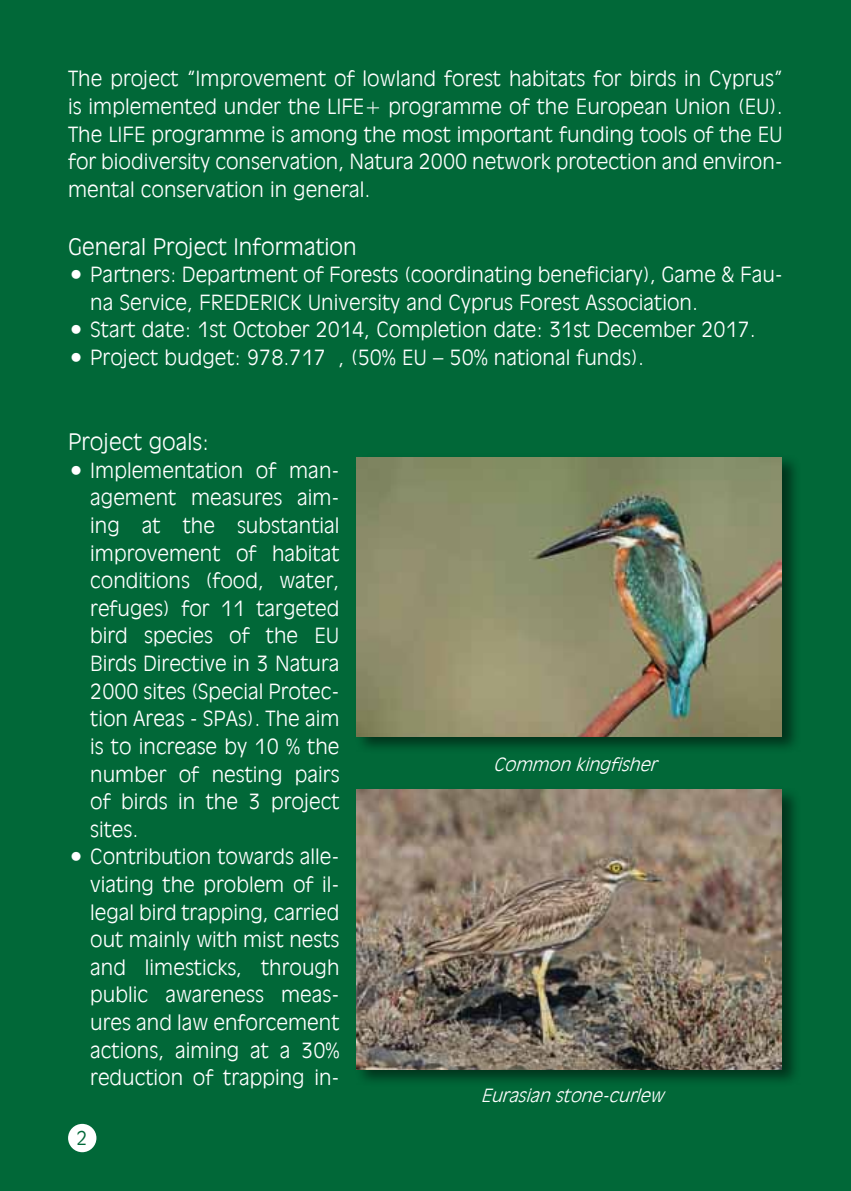
<style>
.page{position:relative;width:851px;height:1191px;background:#fff}
.page>*{position:absolute;margin:0;border:0;box-sizing:border-box;transform-origin:0 0}
.t1{font:300 25px "Mg Antique";color:#fff}
.t2{font:300 23px/27.6px "Mg Antique";color:#fff;text-align:justify}
.t3{font:300 21px "Mg Antique";color:#016838}
.t4{font:italic 300 20px "Mg Antique";color:#fff}
</style>
<div class="page">
<div style="left:0;top:0;width:850px;height:1191px;background:#016838"></div>
<div style="left:68px;top:1123px;width:28px;height:29px;background:#fff;border-radius:50%"></div>
<div style="left:354px;top:453px;width:447px;height:301px;background:#000;opacity:.5"></div>
<img style="left:356px;top:457px;width:425px;height:279px">
<div style="left:354px;top:786px;width:447px;height:301px;background:#000;opacity:.5"></div>
<img style="left:356px;top:790px;width:425px;height:279px">
<p class="t2" style="left:68px;top:65px;width:716px">The project “Improvement of lowland forest habitats for birds in Cyprus” is implemented under the LIFE+ programme of the European Union (EU).<br>The LIFE programme is among the most important funding tools of the EU for biodiversity conservation, Natura 2000 network protection and environ&shy;mental conservation in general.</p>
<p class="t1" style="left:68px;top:233px;width:290px">General Project Information</p>
<p class="t2" style="left:90px;top:261px;width:694px;text-indent:-22px">• Partners: Department of Forests (coordinating beneficiary), Game &amp; Fau&shy;na Service, FREDERICK University and Cyprus Forest Association.</p>
<p class="t2" style="left:68px;top:316px;width:689px">• Start date: 1st October 2014, Completion date: 31st December 2017.</p>
<p class="t2" style="left:68px;top:344px;width:577px">• Project budget: 978.717 €, (50% EU – 50% national funds).</p>
<p class="t1" style="left:68px;top:428px;width:143px">Project goals:</p>
<p class="t2" style="left:90px;top:456px;width:251px;text-indent:-22px">• Implementation of man&shy;agement measures aim&shy;ing at the substantial improvement of habitat conditions (food, water, refuges) for 11 targeted bird species of the EU Birds Directive in 3 Natura 2000 sites (Special Protec&shy;tion Areas - SPAs). The aim is to increase by 10 % the number of nesting pairs of birds in the 3 project sites.</p>
<p class="t2" style="left:90px;top:843px;width:251px;text-indent:-22px">• Contribution towards alle&shy;viating the problem of il&shy;legal bird trapping, carried out mainly with mist nests and limesticks, through public awareness meas&shy;ures and law enforcement actions, aiming at a 30% reduction of trapping in-</p>
<p class="t3" style="left:77px;top:1126px;width:13px">2</p>
<p class="t4" style="left:493px;top:753px;width:171px">Commonkingfisher</p>
<p class="t4" style="left:480px;top:1084px;width:190px">Eurasianstone-curlew</p>
</div>
